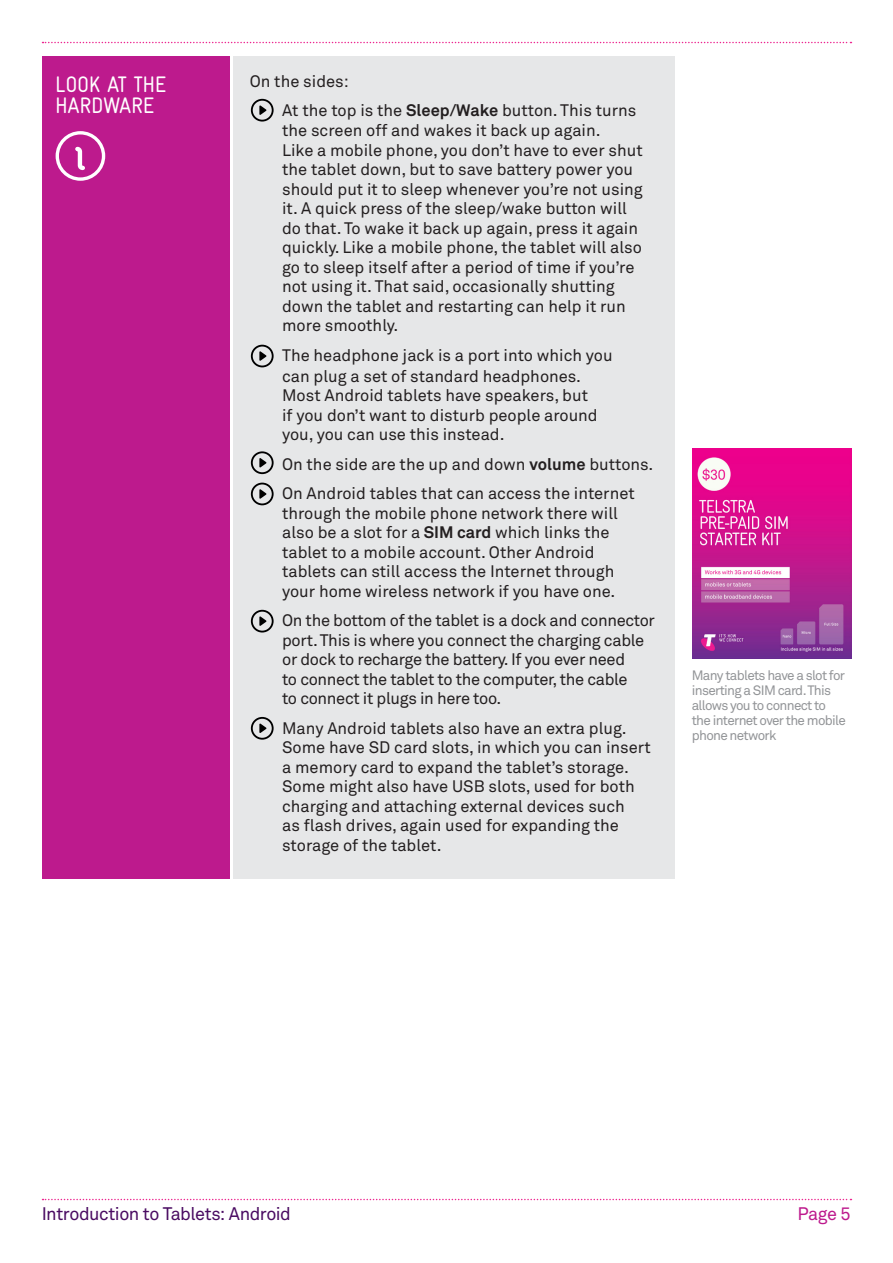
<style>
.page{position:relative;width:893px;height:1263px;background:#fff}
.page>*{position:absolute;margin:0;border:0;box-sizing:border-box;transform-origin:0 0}
.t1{font:condensed 22.5px/21px "Gravur";letter-spacing:-.02em;color:#fff}
.t2{font:18px "Akkurat";letter-spacing:-.025em;color:#4a0c62}
.t3{font:18px "Akkurat";color:#bd1a8d}
.t4{font:16.5px/19.5px "Akkurat";color:#231f20}
.t5{font:16.5px/19.5px "Akkurat";letter-spacing:-.02em;color:#231f20}
.t6{font:13.5px/15px "Akkurat";letter-spacing:-.05em;color:#939598}
.s1{font-weight:700}
</style>
<div class="page">
<svg style="left:43px;top:42px;width:808px;height:1px"></svg>
<svg style="left:43px;top:1199px;width:808px;height:1px"></svg>
<div style="left:234px;top:56px;width:441px;height:823px;background:#e6e7e8"></div>
<div style="left:43px;top:56px;width:187px;height:823px;background:#bd1a8d"></div>
<svg style="left:259px;top:105px;width:7px;height:10px"></svg>
<div style="left:251px;top:99px;width:23px;height:23px;border:2px solid #000;border-radius:50%"></div>
<svg style="left:259px;top:351px;width:7px;height:10px"></svg>
<div style="left:251px;top:345px;width:23px;height:22px;border:2px solid #000;border-radius:50%"></div>
<svg style="left:259px;top:458px;width:7px;height:9px"></svg>
<div style="left:251px;top:451px;width:23px;height:23px;border:2px solid #000;border-radius:50%"></div>
<svg style="left:259px;top:489px;width:7px;height:10px"></svg>
<div style="left:251px;top:483px;width:23px;height:22px;border:2px solid #000;border-radius:50%"></div>
<svg style="left:259px;top:616px;width:7px;height:10px"></svg>
<div style="left:251px;top:610px;width:23px;height:22px;border:2px solid #000;border-radius:50%"></div>
<svg style="left:259px;top:723px;width:7px;height:10px"></svg>
<div style="left:251px;top:717px;width:23px;height:23px;border:2px solid #000;border-radius:50%"></div>
<svg style="left:56px;top:131px;width:49px;height:50px"></svg>
<img style="left:693px;top:449px;width:158px;height:210px">
<h1 class="t1" style="left:55px;top:74px;width:112px">LOOK AT THE<br>HARDWARE</h1>
<p class="t4" style="left:282px;top:67px;width:356px;line-height:29.5px;text-indent:-32px">On the sides:<br>At the top is the <span class="s1">Sleep/Wake</span> button. This turns</p>
<p class="t4" style="left:282px;top:121px;width:362px">the screen off and wakes it back up again.<br>Like a mobile phone, you don’t have to ever shut the tablet down, but to save battery power you should put it to sleep whenever you’re not using it. A quick press of the sleep/wake button will do that. To wake it back up again, press it again quickly. Like a mobile phone, the tablet will also go to sleep itself after a period of time if you’re not using it. That said, occasionally shutting down the tablet and restarting can help it run more smoothly.</p>
<p class="t4" style="left:282px;top:345px;width:332px;line-height:21px">The headphone jack is a port into which you can plug a set of standard headphones.</p>
<p class="t4" style="left:282px;top:386px;width:317px">Most Android tablets have speakers, but if you don’t want to disturb people around you, you can use this instead.</p>
<p class="t4" style="left:282px;top:449px;width:373px;line-height:29.5px">On the side are the up and down <span class="s1">volume</span> buttons.<br>On Android tables that can access the internet</p>
<p class="t4" style="left:282px;top:503px;width:337px">through the mobile phone network there will also be a slot for a <span class="s1">SIM card</span> which links the tablet to a mobile account. Other Android tablets can still access the Internet through your home wireless network if you have one.</p>
<p class="t5" style="left:282px;top:611px;width:374px">On the bottom of the tablet is a dock and connector port. This is where you connect the charging cable or dock to recharge the battery. If you ever need<br>to connect the tablet to the computer, the cable<br>to connect it plugs in here too.</p>
<p class="t4" style="left:282px;top:718px;width:370px">Many Android tablets also have an extra plug.<br>Some have SD card slots, in which you can insert a memory card to expand the tablet’s storage.<br>Some might also have USB slots, used for both charging and attaching external devices such<br>as flash drives, again used for expanding the storage of the tablet.</p>
<p class="t6" style="left:692px;top:668px;width:156px">Many tablets have a slot for inserting a SIM card. This allows you to connect to the internet over the mobile phone network</p>
<p class="t2" style="left:42px;top:1203px;width:251px">Introduction to Tablets: Android</p>
<p class="t3" style="left:797px;top:1203px;width:55px">Page 5</p>
</div>
